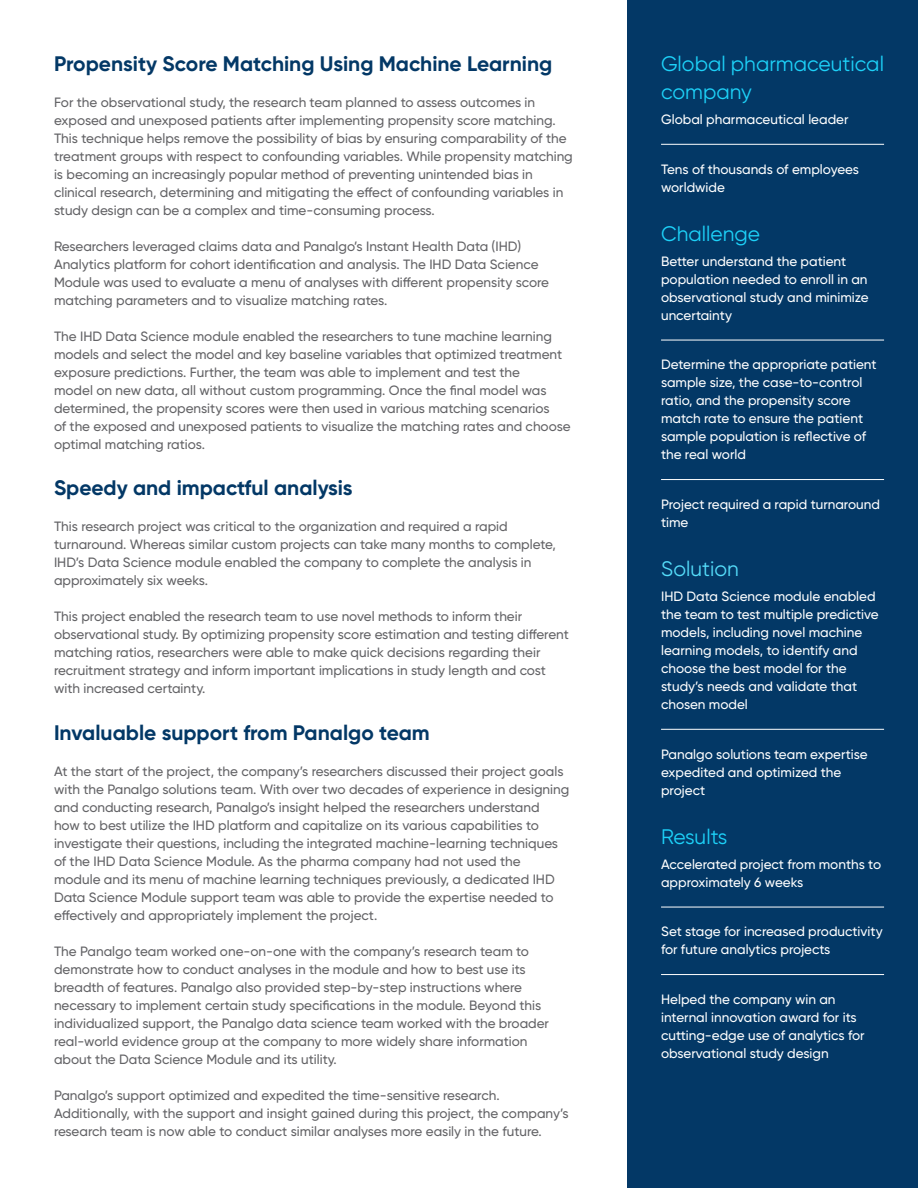
<style>
.page{position:relative;width:918px;height:1188px;background:#fff}
.page>*{position:absolute;margin:0;border:0;box-sizing:border-box;transform-origin:0 0}
.t1{font:700 21px "Gilroy";color:#033866}
.t2{font:21px/28.5px "Gilroy";color:#1dd2f9}
.t3{font:21px "Gilroy";color:#55ddfa}
.t4{font:500 13.5px/18px "Gilroy";color:#636366}
.t5{font:500 13.5px/18px "Gilroy";color:#fff}
</style>
<div class="page">
<div style="left:627px;top:0;width:291px;height:1187px;background:#033866"></div>
<hr style="left:661px;top:144px;width:223px;height:1px;background:#fff">
<hr style="left:661px;top:340px;width:223px;height:1px;background:#fff">
<hr style="left:661px;top:479px;width:223px;height:1px;background:#fff">
<hr style="left:661px;top:729px;width:223px;height:1px;background:#fff">
<hr style="left:661px;top:907px;width:223px;height:1px;background:#fff">
<hr style="left:661px;top:974px;width:223px;height:1px;background:#fff">
<p class="t1" style="left:54px;top:50px;width:500px">Propensity Score Matching Using Machine Learning</p>
<p class="t4" style="left:54px;top:93px;width:520px">For the observational study, the research team planned to assess outcomes in exposed and unexposed patients after implementing propensity score matching.<br>This technique helps remove the possibility of bias by ensuring comparability of the treatment groups with respect to confounding variables. While propensity matching is becoming an increasingly popular method of preventing unintended bias in clinical research, determining and mitigating the effect of confounding variables in study design can be a complex and time-consuming process.</p>
<p class="t4" style="left:54px;top:237px;width:497px">Researchers leveraged claims data and Panalgo’s Instant Health Data (IHD)<br>Analytics platform for cohort identification and analysis. The IHD Data Science Module was used to evaluate a menu of analyses with different propensity score matching parameters and to visualize matching rates.</p>
<p class="t4" style="left:54px;top:327px;width:518px">The IHD Data Science module enabled the researchers to tune machine learning models and select the model and key baseline variables that optimized treatment exposure predictions. Further, the team was able to implement and test the<br>model on new data, all without custom programming. Once the final model was determined, the propensity scores were then used in various matching scenarios<br>of the exposed and unexposed patients to visualize the matching rates and choose optimal matching ratios.</p>
<p class="t1" style="left:54px;top:475px;width:300px">Speedy and impactful analysis</p>
<p class="t4" style="left:54px;top:517px;width:503px">This research project was critical to the organization and required a rapid turnaround. Whereas similar custom projects can take many months to complete, IHD’s Data Science module enabled the company to complete the analysis in approximately six weeks.</p>
<p class="t4" style="left:54px;top:607px;width:516px">This project enabled the research team to use novel methods to inform their observational study. By optimizing propensity score estimation and testing different matching ratios, researchers were able to make quick decisions regarding their recruitment strategy and inform important implications in study length and cost with increased certainty.</p>
<p class="t1" style="left:54px;top:719px;width:377px">Invaluable support from Panalgo team</p>
<p class="t4" style="left:54px;top:762px;width:517px">At the start of the project, the company’s researchers discussed their project goals with the Panalgo solutions team. With over two decades of experience in designing and conducting research, Panalgo’s insight helped the researchers understand<br>how to best utilize the IHD platform and capitalize on its various capabilities to investigate their questions, including the integrated machine-learning techniques of the IHD Data Science Module. As the pharma company had not used the module and its menu of machine learning techniques previously, a dedicated IHD Data Science Module support team was able to provide the expertise needed to effectively and appropriately implement the project.</p>
<p class="t4" style="left:54px;top:942px;width:497px">The Panalgo team worked one-on-one with the company’s research team to demonstrate how to conduct analyses in the module and how to best use its breadth of features. Panalgo also provided step-by-step instructions where necessary to implement certain study specifications in the module. Beyond this individualized support, the Panalgo data science team worked with the broader real-world evidence group at the company to more widely share information about the Data Science Module and its utility.</p>
<p class="t4" style="left:54px;top:1086px;width:516px">Panalgo’s support optimized and expedited the time-sensitive research.<br>Additionally, with the support and insight gained during this project, the company’s research team is now able to conduct similar analyses more easily in the future.</p>
<p class="t2" style="left:661px;top:49px;width:224px">Global pharmaceutical company</p>
<p class="t5" style="left:661px;top:110px;width:189px">Global pharmaceutical leader</p>
<p class="t5" style="left:661px;top:160px;width:199px">Tens of thousands of employees worldwide</p>
<p class="t2" style="left:661px;top:219px;width:100px">Challenge</p>
<p class="t5" style="left:661px;top:252px;width:209px">Better understand the patient population needed to enroll in an observational study and minimize uncertainty</p>
<p class="t5" style="left:661px;top:355px;width:217px">Determine the appropriate patient sample size, the case-to-control ratio, and the propensity score match rate to ensure the patient sample population is reflective of the real world</p>
<p class="t5" style="left:661px;top:495px;width:220px">Project required a rapid turnaround time</p>
<p class="t3" style="left:661px;top:556px;width:79px">Solution</p>
<p class="t5" style="left:661px;top:587px;width:219px">IHD Data Science module enabled the team to test multiple predictive models, including novel machine learning models, to identify and choose the best model for the study’s needs and validate that chosen model</p>
<p class="t5" style="left:661px;top:745px;width:208px">Panalgo solutions team expertise expedited and optimized the project</p>
<p class="t2" style="left:661px;top:822px;width:68px">Results</p>
<p class="t5" style="left:661px;top:855px;width:222px">Accelerated project from months to approximately 6 weeks</p>
<p class="t5" style="left:661px;top:922px;width:223px">Set stage for increased productivity for future analytics projects</p>
<p class="t5" style="left:661px;top:990px;width:205px">Helped the company win an internal innovation award for its cutting-edge use of analytics for observational study design</p>
</div>
